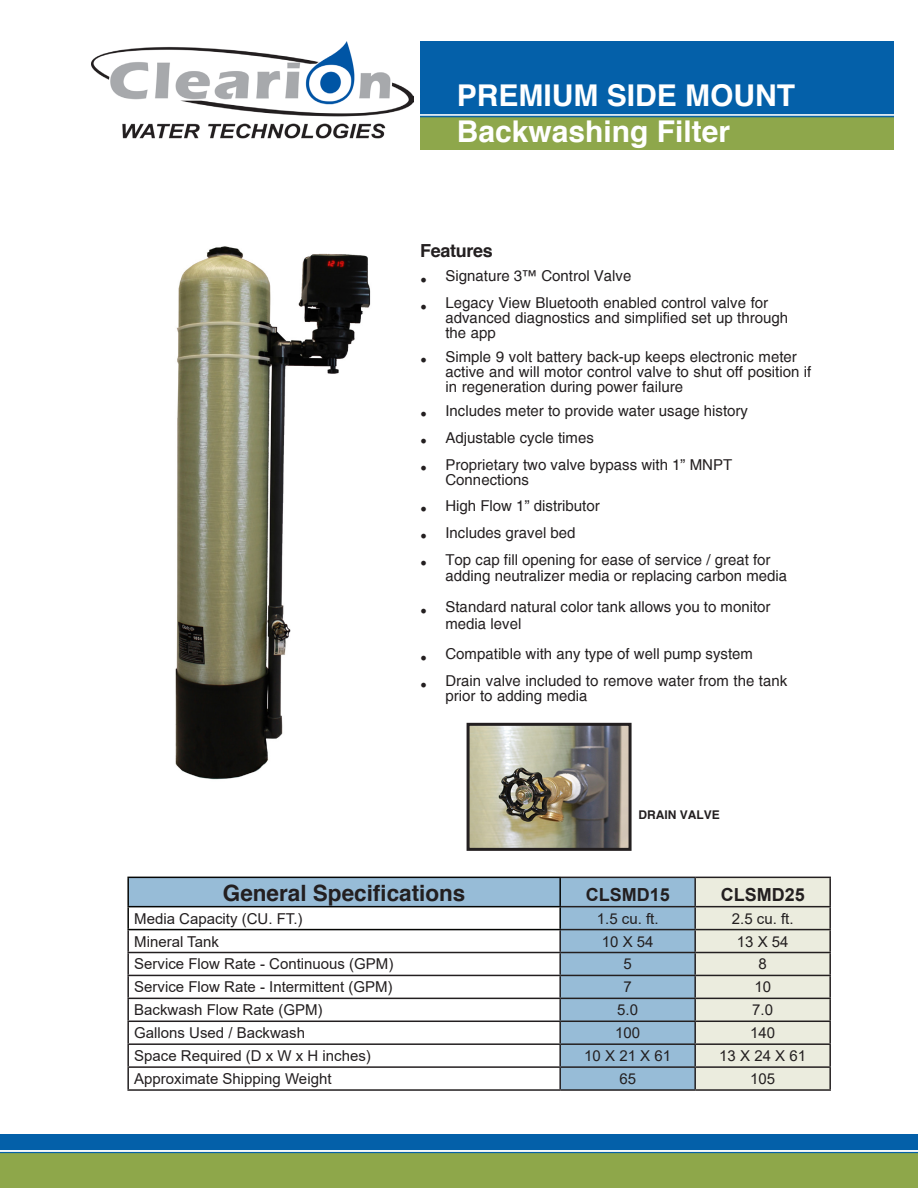
<style>
.page{position:relative;width:918px;height:1188px;background:#fff}
.page>*{position:absolute;margin:0;border:0;box-sizing:border-box;transform-origin:0 0}
.t1{font:700 30px "Helvetica";color:#fff}
.t2{font:700 22.5px "Helvetica";color:#231f20}
.t3{font:700 18px "Arial";color:#231f20}
.t4{font:18px "Minion Pro";color:#231f20}
.t5{font:700 18px "Helvetica";letter-spacing:-.02em;color:#231f20}
.t6{font:15px/16.5px "Helvetica";color:#231f20}
.t7{font:15px "Arial";color:#231f20}
.t8{font:700 12px "Helvetica";color:#231f20}
</style>
<div class="page">
<img style="left:420px;top:41px;width:474px;height:108px">
<img style="left:0;top:1134px;width:918px;height:54px">
<img style="left:92px;top:42px;width:321px;height:97px">
<img style="left:175px;top:246px;width:196px;height:534px">
<img style="left:471px;top:727px;width:157px;height:120px">
<div style="left:467px;top:723px;width:165px;height:128px;border:3px solid #231f20"></div>
<svg style="left:129px;top:878px;width:565px;height:211px"></svg>
<div style="left:696px;top:878px;width:133px;height:211px;background:#ebecde"></div>
<hr style="left:561px;top:877px;width:134px;height:1px;background:#231f20">
<hr style="left:695px;top:877px;width:136px;height:1px;background:#231f20">
<hr style="left:694px;top:878px;width:2px;height:28px;background:#231f20">
<hr style="left:829px;top:878px;width:2px;height:28px;background:#231f20">
<hr style="left:561px;top:906px;width:134px;height:1px;background:#231f20">
<hr style="left:695px;top:906px;width:136px;height:1px;background:#231f20">
<hr style="left:694px;top:907px;width:2px;height:22px;background:#231f20">
<hr style="left:829px;top:907px;width:2px;height:22px;background:#231f20">
<hr style="left:127px;top:930px;width:2px;height:22px;background:#231f20">
<hr style="left:561px;top:929px;width:134px;height:1px;background:#231f20">
<hr style="left:559px;top:930px;width:2px;height:22px;background:#231f20">
<hr style="left:695px;top:929px;width:136px;height:1px;background:#231f20">
<hr style="left:694px;top:930px;width:2px;height:22px;background:#231f20">
<hr style="left:829px;top:930px;width:2px;height:22px;background:#231f20">
<hr style="left:127px;top:952px;width:433px;height:1px;background:#231f20">
<hr style="left:127px;top:953px;width:2px;height:22px;background:#231f20">
<hr style="left:560px;top:952px;width:135px;height:1px;background:#231f20">
<hr style="left:559px;top:953px;width:2px;height:22px;background:#231f20">
<hr style="left:695px;top:952px;width:136px;height:1px;background:#231f20">
<hr style="left:694px;top:953px;width:2px;height:22px;background:#231f20">
<hr style="left:829px;top:953px;width:2px;height:22px;background:#231f20">
<hr style="left:127px;top:975px;width:433px;height:1px;background:#231f20">
<hr style="left:127px;top:976px;width:2px;height:22px;background:#231f20">
<hr style="left:560px;top:975px;width:135px;height:1px;background:#231f20">
<hr style="left:559px;top:976px;width:2px;height:22px;background:#231f20">
<hr style="left:695px;top:975px;width:136px;height:1px;background:#231f20">
<hr style="left:694px;top:976px;width:2px;height:22px;background:#231f20">
<hr style="left:829px;top:976px;width:2px;height:22px;background:#231f20">
<hr style="left:127px;top:998px;width:433px;height:1px;background:#231f20">
<hr style="left:127px;top:999px;width:2px;height:22px;background:#231f20">
<hr style="left:560px;top:998px;width:135px;height:1px;background:#231f20">
<hr style="left:559px;top:999px;width:2px;height:22px;background:#231f20">
<hr style="left:695px;top:998px;width:136px;height:1px;background:#231f20">
<hr style="left:694px;top:999px;width:2px;height:22px;background:#231f20">
<hr style="left:829px;top:999px;width:2px;height:22px;background:#231f20">
<hr style="left:127px;top:1021px;width:433px;height:1px;background:#231f20">
<hr style="left:127px;top:1022px;width:2px;height:21px;background:#231f20">
<hr style="left:560px;top:1021px;width:135px;height:1px;background:#231f20">
<hr style="left:559px;top:1022px;width:2px;height:21px;background:#231f20">
<hr style="left:695px;top:1021px;width:136px;height:1px;background:#231f20">
<hr style="left:694px;top:1022px;width:2px;height:21px;background:#231f20">
<hr style="left:829px;top:1022px;width:2px;height:21px;background:#231f20">
<hr style="left:127px;top:1043px;width:433px;height:2px;background:#231f20">
<hr style="left:127px;top:1045px;width:2px;height:21px;background:#231f20">
<hr style="left:560px;top:1043px;width:135px;height:2px;background:#231f20">
<hr style="left:559px;top:1045px;width:2px;height:21px;background:#231f20">
<hr style="left:695px;top:1043px;width:136px;height:2px;background:#231f20">
<hr style="left:694px;top:1045px;width:2px;height:21px;background:#231f20">
<hr style="left:829px;top:1045px;width:2px;height:21px;background:#231f20">
<hr style="left:127px;top:1066px;width:433px;height:2px;background:#231f20">
<hr style="left:127px;top:1068px;width:2px;height:21px;background:#231f20">
<hr style="left:560px;top:1066px;width:135px;height:2px;background:#231f20">
<hr style="left:559px;top:1068px;width:2px;height:21px;background:#231f20">
<hr style="left:695px;top:1066px;width:136px;height:2px;background:#231f20">
<hr style="left:694px;top:1068px;width:2px;height:21px;background:#231f20">
<hr style="left:829px;top:1068px;width:2px;height:21px;background:#231f20">
<hr style="left:127px;top:1089px;width:433px;height:2px;background:#231f20">
<hr style="left:560px;top:1089px;width:135px;height:2px;background:#231f20">
<hr style="left:695px;top:1089px;width:136px;height:2px;background:#231f20">
<hr style="left:127px;top:907px;width:2px;height:22px;background:#040503">
<hr style="left:559px;top:907px;width:2px;height:22px;background:#040503">
<hr style="left:127px;top:929px;width:434px;height:1px;background:#040503">
<hr style="left:127px;top:877px;width:434px;height:1px;background:#040503">
<hr style="left:127px;top:878px;width:2px;height:28px;background:#040503">
<hr style="left:559px;top:878px;width:2px;height:28px;background:#040503">
<hr style="left:127px;top:906px;width:434px;height:1px;background:#040503">
<p class="t1" style="left:457px;top:76px;width:340px">PREMIUM SIDE MOUNT</p>
<p class="t1" style="left:457px;top:112px;width:275px">Backwashing Filter</p>
<p class="t5" style="left:420px;top:240px;width:74px">Features</p>
<p class="t4" style="left:420px;top:266px;width:9px">•</p>
<p class="t6" style="left:445px;top:268px;width:187px">Signature 3™ Control Valve</p>
<p class="t4" style="left:420px;top:293px;width:9px">•</p>
<p class="t6" style="left:445px;top:295px;width:324px">Legacy View Bluetooth enabled control valve for</p>
<p class="t6" style="left:445px;top:310px;width:344px">advanced diagnostics and simplified set up through</p>
<p class="t6" style="left:445px;top:325px;width:52px">the app</p>
<p class="t4" style="left:420px;top:346px;width:9px">•</p>
<p class="t6" style="left:445px;top:349px;width:353px">Simple 9 volt battery back-up keeps electronic meter</p>
<p class="t6" style="left:445px;top:364px;width:367px">active and will motor control valve to shut off position if</p>
<p class="t6" style="left:445px;top:379px;width:239px">in regeneration during power failure</p>
<p class="t4" style="left:420px;top:400px;width:9px">•</p>
<p class="t6" style="left:445px;top:403px;width:304px">Includes meter to provide water usage history</p>
<p class="t4" style="left:420px;top:427px;width:9px">•</p>
<p class="t6" style="left:445px;top:430px;width:150px">Adjustable cycle times</p>
<p class="t4" style="left:420px;top:454px;width:9px">•</p>
<p class="t6" style="left:445px;top:457px;width:288px">Proprietary two valve bypass with 1” MNPT</p>
<p class="t6" style="left:445px;top:472px;width:85px">Connections</p>
<p class="t4" style="left:420px;top:496px;width:9px">•</p>
<p class="t6" style="left:445px;top:498px;width:156px">High Flow 1” distributor</p>
<p class="t4" style="left:420px;top:523px;width:9px">•</p>
<p class="t6" style="left:445px;top:525px;width:132px">Includes gravel bed</p>
<p class="t4" style="left:420px;top:550px;width:9px">•</p>
<p class="t6" style="left:445px;top:552px;width:327px">Top cap fill opening for ease of service / great for</p>
<p class="t6" style="left:445px;top:568px;width:343px">adding neutralizer media or replacing carbon media</p>
<p class="t4" style="left:420px;top:597px;width:9px">•</p>
<p class="t6" style="left:445px;top:599px;width:327px">Standard natural color tank allows you to monitor media level</p>
<p class="t4" style="left:420px;top:644px;width:9px">•</p>
<p class="t6" style="left:445px;top:646px;width:309px">Compatible with any type of well pump system</p>
<p class="t4" style="left:420px;top:671px;width:9px">•</p>
<p class="t6" style="left:445px;top:673px;width:343px">Drain valve included to remove water from the tank</p>
<p class="t6" style="left:445px;top:688px;width:144px">prior to adding media</p>
<p class="t8" style="left:638px;top:807px;width:83px">DRAIN VALVE</p>
<p class="t2" style="left:223px;top:879px;width:244px">General Specifications</p>
<p class="t3" style="left:586px;top:882px;width:86px">CLSMD15</p>
<p class="t3" style="left:721px;top:882px;width:86px">CLSMD25</p>
<p class="t7" style="left:134px;top:908px;width:170px">Media Capacity (CU. FT.)</p>
<p class="t7" style="left:597px;top:908px;width:63px">1.5 cu. ft.</p>
<p class="t7" style="left:732px;top:908px;width:63px">2.5 cu. ft.</p>
<p class="t7" style="left:134px;top:931px;width:86px">Mineral Tank</p>
<p class="t7" style="left:602px;top:931px;width:53px">10 X 54</p>
<p class="t7" style="left:737px;top:931px;width:53px">13 X 54</p>
<p class="t7" style="left:134px;top:954px;width:261px">Service Flow Rate - Continuous (GPM)</p>
<p class="t7" style="left:624px;top:954px;width:10px">5</p>
<p class="t7" style="left:759px;top:954px;width:10px">8</p>
<p class="t7" style="left:134px;top:977px;width:260px">Service Flow Rate - Intermittent (GPM)</p>
<p class="t7" style="left:624px;top:977px;width:10px">7</p>
<p class="t7" style="left:754px;top:977px;width:18px">10</p>
<p class="t7" style="left:134px;top:1000px;width:190px">Backwash Flow Rate (GPM)</p>
<p class="t7" style="left:617px;top:1000px;width:22px">5.0</p>
<p class="t7" style="left:752px;top:1000px;width:22px">7.0</p>
<p class="t7" style="left:134px;top:1023px;width:172px">Gallons Used / Backwash</p>
<p class="t7" style="left:615px;top:1023px;width:27px">100</p>
<p class="t7" style="left:750px;top:1023px;width:27px">140</p>
<p class="t7" style="left:134px;top:1046px;width:238px">Space Required (D x W x H inches)</p>
<p class="t7" style="left:584px;top:1046px;width:88px">10 X 21 X 61</p>
<p class="t7" style="left:719px;top:1046px;width:88px">13 X 24 X 61</p>
<p class="t7" style="left:134px;top:1068px;width:199px">Approximate Shipping Weight</p>
<p class="t7" style="left:619px;top:1068px;width:18px">65</p>
<p class="t7" style="left:750px;top:1068px;width:27px">105</p>
</div>
